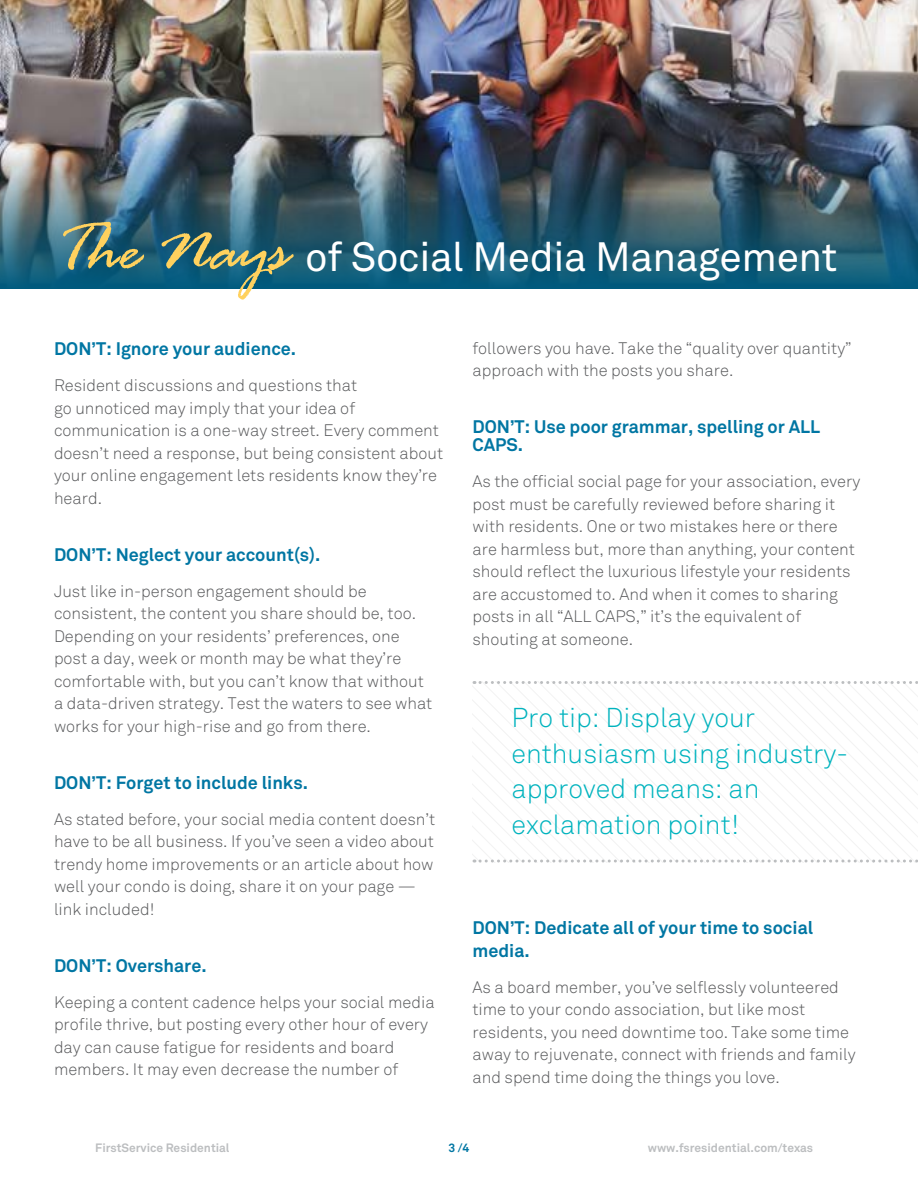
<style>
.page{position:relative;width:918px;height:1188px;background:#fff}
.page>*{position:absolute;margin:0;border:0;box-sizing:border-box;transform-origin:0 0}
.t1{font:40.5px "Akkurat";letter-spacing:-.01em;color:#fff}
.t2{font:300 27px/36px "Akkurat";color:#00b3be}
.t3{font:700 18px/18px "Akkurat";color:#0076a3}
.t4{font:300 16.5px/22.5px "Akkurat";color:#58595b}
.t5{font:700 12px "Akkurat";color:#bcbec0}
.t6{font:700 12px "Akkurat";color:#0076a3}
.s1{font-family:"Rage";font-style:italic;font-size:70.5px;color:#ffd15e}
</style>
<div class="page">
<img style="left:0;top:0;width:918px;height:150px">
<img style="left:0;top:150px;width:918px;height:139px">
<svg style="left:474px;top:681px;width:444px;height:182px"></svg>
<h1 class="t1" style="left:54px;top:234px;width:785px"><span class="s1">The Nays</span> of Social Media Management</h1>
<p class="t3" style="left:54px;top:340px;width:244px">DON’T: Ignore your audience.</p>
<p class="t4" style="left:54px;top:374px;width:391px">Resident discussions and questions that<br>go unnoticed may imply that your idea of communication is a one-way street. Every comment doesn’t need a response, but being consistent about your online engagement lets residents know they’re heard.</p>
<p class="t3" style="left:54px;top:545px;width:268px">DON’T: Neglect your account(s).</p>
<p class="t4" style="left:54px;top:580px;width:380px">Just like in-person engagement should be consistent, the content you share should be, too.<br>Depending on your residents’ preferences, one post a day, week or month may be what they’re comfortable with, but you can’t know that without a data-driven strategy. Test the waters to see what works for your high-rise and go from there.</p>
<p class="t3" style="left:54px;top:773px;width:256px">DON’T: Forget to include links.</p>
<p class="t4" style="left:54px;top:808px;width:383px">As stated before, your social media content doesn’t have to be all business. If you’ve seen a video about trendy home improvements or an article about how well your condo is doing, share it on your page — link included!</p>
<p class="t3" style="left:54px;top:956px;width:154px">DON’T: Overshare.</p>
<p class="t4" style="left:54px;top:991px;width:382px">Keeping a content cadence helps your social media profile thrive, but posting every other hour of every day can cause fatigue for residents and board members. It may even decrease the number of</p>
<p class="t4" style="left:473px;top:337px;width:380px">followers you have. Take the “quality over quantity” approach with the posts you share.</p>
<p class="t3" style="left:472px;top:418px;width:349px">DON’T: Use poor grammar, spelling or ALL<br>CAPS.</p>
<p class="t4" style="left:472px;top:471px;width:389px">As the official social page for your association, every post must be carefully reviewed before sharing it with residents. One or two mistakes here or there are harmless but, more than anything, your content should reflect the luxurious lifestyle your residents are accustomed to. And when it comes to sharing posts in all “ALL CAPS,” it’s the equivalent of shouting at someone.</p>
<h2 class="t2" style="left:512px;top:700px;width:338px">Pro tip: Display your enthusiasm using industry&shy;approved means: an exclamation point!</h2>
<p class="t3" style="left:472px;top:917px;width:342px;line-height:22.5px">DON’T: Dedicate all of your time to social media.</p>
<p class="t4" style="left:472px;top:976px;width:385px">As a board member, you’ve selflessly volunteered time to your condo association, but like most residents, you need downtime too. Take some time away to rejuvenate, connect with friends and family and spend time doing the things you love.</p>
<p class="t5" style="left:95px;top:1140px;width:136px">FirstService Residential</p>
<p class="t6" style="left:449px;top:1140px;width:22px">3 /4</p>
<p class="t5" style="left:648px;top:1140px;width:167px">www.fsresidential.com/texas</p>
</div>
